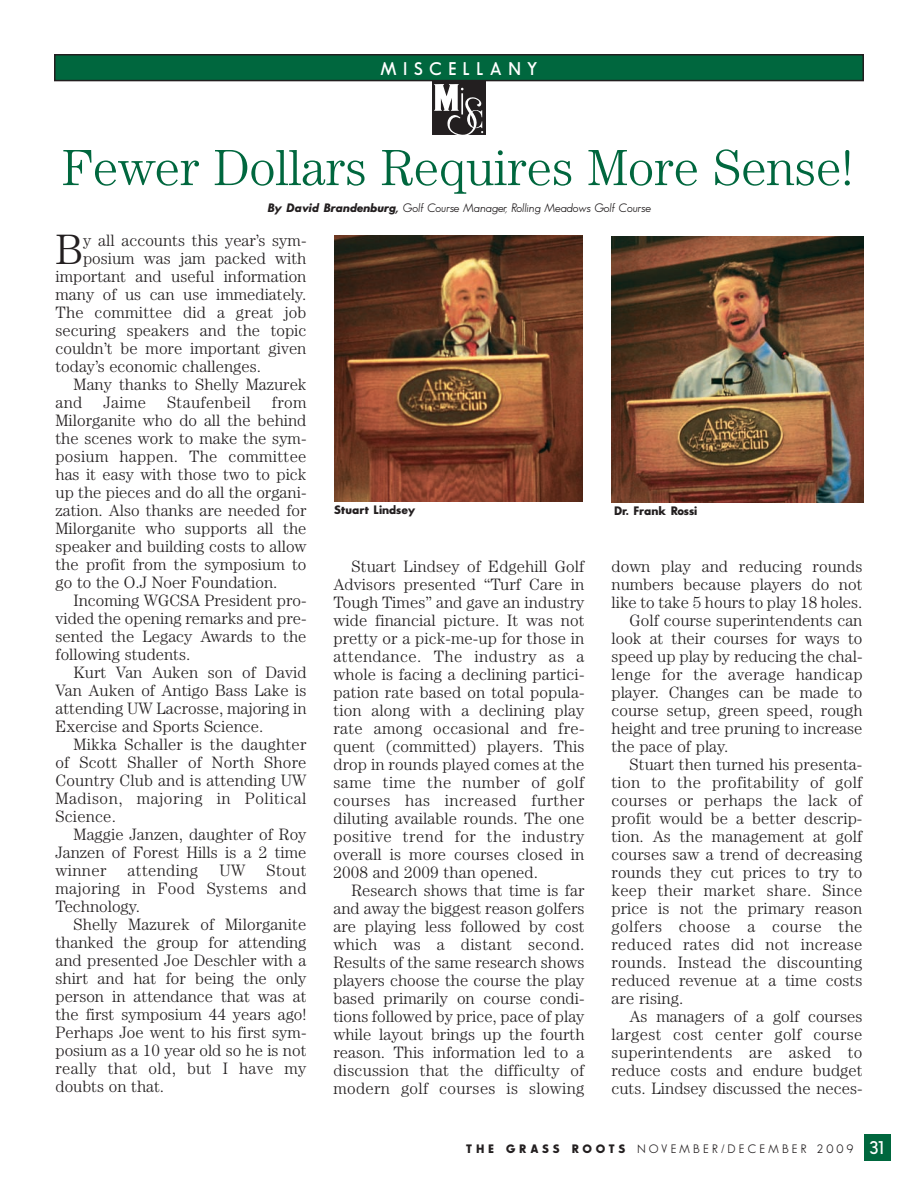
<style>
.page{position:relative;width:918px;height:1188px;background:#fff}
.page>*{position:absolute;margin:0;border:0;box-sizing:border-box;transform-origin:0 0}
.t1{font:300 51px "Century";letter-spacing:-.005em;color:#00673e}
.t2{font:300 42.6px "Century";color:#231f20}
.t3{font:600 18px "Sans Serif FLF";letter-spacing:.355em;color:#fff}
.t4{font:300 16.5px/18px "Century";color:#231f20;text-align:justify}
.t5{font:300 16.5px "Century";letter-spacing:.02em;color:#231f20}
.t6{font:300 16.5px "Century";letter-spacing:.025em;color:#231f20}
.t7{font:italic 12px "Sans Serif FLF";color:#231f20}
.t8{font:12px "Sans Serif FLF";letter-spacing:.26em;color:#231f20}
.t9{font:700 12px "Sans Serif FLF";color:#231f20}
.s1{font-weight:700}
.s2{font-weight:600;font-size:18px;color:#fff}
</style>
<div class="page">
<div style="left:864px;top:1134px;width:27px;height:27px;background:#00673e"></div>
<svg style="left:432px;top:81px;width:54px;height:54px"></svg>
<div style="left:55px;top:55px;width:808px;height:26px;background:#00673e"></div>
<div style="left:54px;top:54px;width:810px;height:27px;border:2px solid #231f20"></div>
<img style="left:612px;top:236px;width:252px;height:267px">
<img style="left:334px;top:235px;width:249px;height:266px">
<p class="t3" style="left:381px;top:58px;width:158px">MISCELLANY</p>
<h1 class="t1" style="left:62px;top:150px;width:793px">Fewer Dollars Requires More Sense!</h1>
<p class="t7" style="left:267px;top:201px;width:385px"><span class="s1">By David Brandenburg,</span> Golf Course Manager, Rolling Meadows Golf Course</p>
<h2 class="t2" style="left:56px;top:234px;width:29px">B</h2>
<p class="t4" style="left:83px;top:232px;width:225px">y all accounts this year’s sym-</p>
<p class="t4" style="left:83px;top:250px;width:225px">posium was jam packed with</p>
<p class="t4" style="left:56px;top:268px;width:252px">important and useful information</p>
<p class="t4" style="left:56px;top:286px;width:253px">many of us can use immediately.</p>
<p class="t4" style="left:56px;top:304px;width:252px">The committee did a great job</p>
<p class="t4" style="left:56px;top:322px;width:252px">securing speakers and the topic</p>
<p class="t4" style="left:56px;top:340px;width:252px">couldn’t be more important given</p>
<p class="t4" style="left:56px;top:358px;width:207px">today’s economic challenges.</p>
<p class="t4" style="left:74px;top:376px;width:234px">Many thanks to Shelly Mazurek</p>
<p class="t4" style="left:56px;top:394px;width:28px">and</p>
<p class="t4" style="left:103px;top:394px;width:44px">Jaime</p>
<p class="t5" style="left:167px;top:396px;width:85px">Staufenbeil</p>
<p class="t4" style="left:56px;top:394px;width:253px;text-indent:216px">from Milorganite who do all the behind the scenes work to make the sym&shy;posium happen. The committee has it easy with those two to pick up the pieces and do all the organi&shy;zation. Also thanks are needed for Milorganite who supports all the speaker and building costs to allow the profit from the symposium to go to the O.J Noer Foundation.</p>
<p class="t4" style="left:56px;top:592px;width:253px;text-indent:18px">Incoming WGCSA President pro&shy;vided the opening remarks and pre&shy;sented the Legacy Awards to the following students.</p>
<p class="t4" style="left:56px;top:664px;width:253px;text-indent:18px">Kurt Van Auken son of David Van Auken of Antigo Bass Lake is attending UW Lacrosse, majoring in Exercise and Sports Science.</p>
<p class="t4" style="left:56px;top:736px;width:253px;text-indent:18px">Mikka Schaller is the daughter of Scott Shaller of North Shore Country Club and is attending UW Madison, majoring in Political Science.</p>
<p class="t4" style="left:56px;top:826px;width:253px;text-indent:18px">Maggie Janzen, daughter of Roy Janzen of Forest Hills is a 2 time winner</p>
<p class="t9" style="left:334px;top:503px;width:83px">Stuart Lindsey</p>
<p class="t9" style="left:614px;top:504px;width:85px">Dr. Frank Rossi</p>
<p class="t4" style="left:334px;top:559px;width:253px;text-indent:18px">Stuart Lindsey of Edgehill Golf Advisors presented “Turf Care in Tough Times” and gave an industry wide financial picture. It was not pretty or a pick-me-up for those in attendance. The industry as a whole is facing a declining partici&shy;pation rate based on total popula&shy;tion along with a declining play rate among occasional and fre&shy;quent (committed) players. This drop in rounds played comes at the same time the number of golf courses has increased further diluting available rounds. The one positive trend for the industry overall is more courses closed in 2008 and 2009 than opened.</p>
<p class="t4" style="left:334px;top:883px;width:253px;text-indent:18px">Research shows that time is far and away the biggest reason golfers are playing less followed by cost which was a distant second.<br>Results of the same research shows players choose the course the play based primarily on course condi&shy;tions followed by price, pace of play while layout brings up the fourth reason. This information led to a discussion that the difficulty of modern golf courses is slowing</p>
<p class="t4" style="left:612px;top:559px;width:252px">down play and reducing rounds</p>
<p class="t4" style="left:612px;top:577px;width:253px">numbers because players do not</p>
<p class="t4" style="left:612px;top:595px;width:253px">like to take 5 hours to play 18 holes.</p>
<p class="t4" style="left:630px;top:613px;width:234px">Golf course superintendents can</p>
<p class="t4" style="left:612px;top:631px;width:252px">look at their courses for ways to</p>
<p class="t4" style="left:612px;top:649px;width:253px">speed up play by reducing the chal-</p>
<p class="t4" style="left:612px;top:667px;width:253px">lenge for the average handicap</p>
<p class="t4" style="left:612px;top:685px;width:253px">player. Changes can be made to</p>
<p class="t4" style="left:612px;top:703px;width:253px">course setup, green speed, rough</p>
<p class="t4" style="left:612px;top:721px;width:253px">height and tree pruning to increase</p>
<p class="t4" style="left:612px;top:739px;width:119px">the pace of play.</p>
<p class="t4" style="left:630px;top:757px;width:234px">Stuart then turned his presenta-</p>
<p class="t5" style="left:612px;top:777px;width:252px">tion to the profitability of golf</p>
<p class="t4" style="left:612px;top:793px;width:252px">courses or perhaps the lack of</p>
<p class="t4" style="left:612px;top:811px;width:252px">profit would be a better descrip-</p>
<p class="t4" style="left:612px;top:829px;width:252px">tion. As the management at golf</p>
<p class="t4" style="left:612px;top:847px;width:252px">courses saw a trend of decreasing</p>
<p class="t4" style="left:612px;top:865px;width:252px">rounds they cut prices to try to</p>
<p class="t5" style="left:612px;top:885px;width:252px">keep their market share. Since</p>
<p class="t4" style="left:612px;top:901px;width:252px">price is not the primary reason</p>
<p class="t6" style="left:612px;top:921px;width:253px">golfers choose a course the</p>
<p class="t5" style="left:612px;top:939px;width:252px">reduced rates did not increase</p>
<p class="t4" style="left:612px;top:955px;width:252px">rounds. Instead the discounting</p>
<p class="t4" style="left:612px;top:973px;width:252px">reduced revenue at a time costs</p>
<p class="t4" style="left:612px;top:991px;width:73px">are rising.</p>
<p class="t4" style="left:630px;top:1009px;width:234px">As managers of a golf courses</p>
<p class="t5" style="left:612px;top:1029px;width:253px">largest cost center golf course</p>
<p class="t5" style="left:612px;top:1047px;width:253px">superintendents are asked to</p>
<p class="t4" style="left:612px;top:1063px;width:252px">reduce costs and endure budget</p>
<p class="t4" style="left:612px;top:1081px;width:253px">cuts. Lindsey discussed the neces-</p>
<p class="t4" style="left:56px;top:862px;width:253px;text-indent:211px">Stout majoring in Food Systems and Technology.</p>
<p class="t4" style="left:56px;top:916px;width:253px;text-indent:18px">Shelly Mazurek of Milorganite thanked the group for attending and presented Joe Deschler with a shirt and hat for being the only person in attendance that was at the first symposium 44 years ago!<br>Perhaps Joe went to his first sym&shy;posium as a 10 year old so he is not really that old, but I have my doubts on that.</p>
<p class="t5" style="left:128px;top:864px;width:72px">attending</p>
<p class="t4" style="left:219px;top:862px;width:28px">UW</p>
<p class="t8" style="left:466px;top:1142px;width:422px"><span class="s1">THE GRASS ROOTS</span> NOVEMBER/DECEMBER 2009 <span class="s2">31</span></p>
</div>
